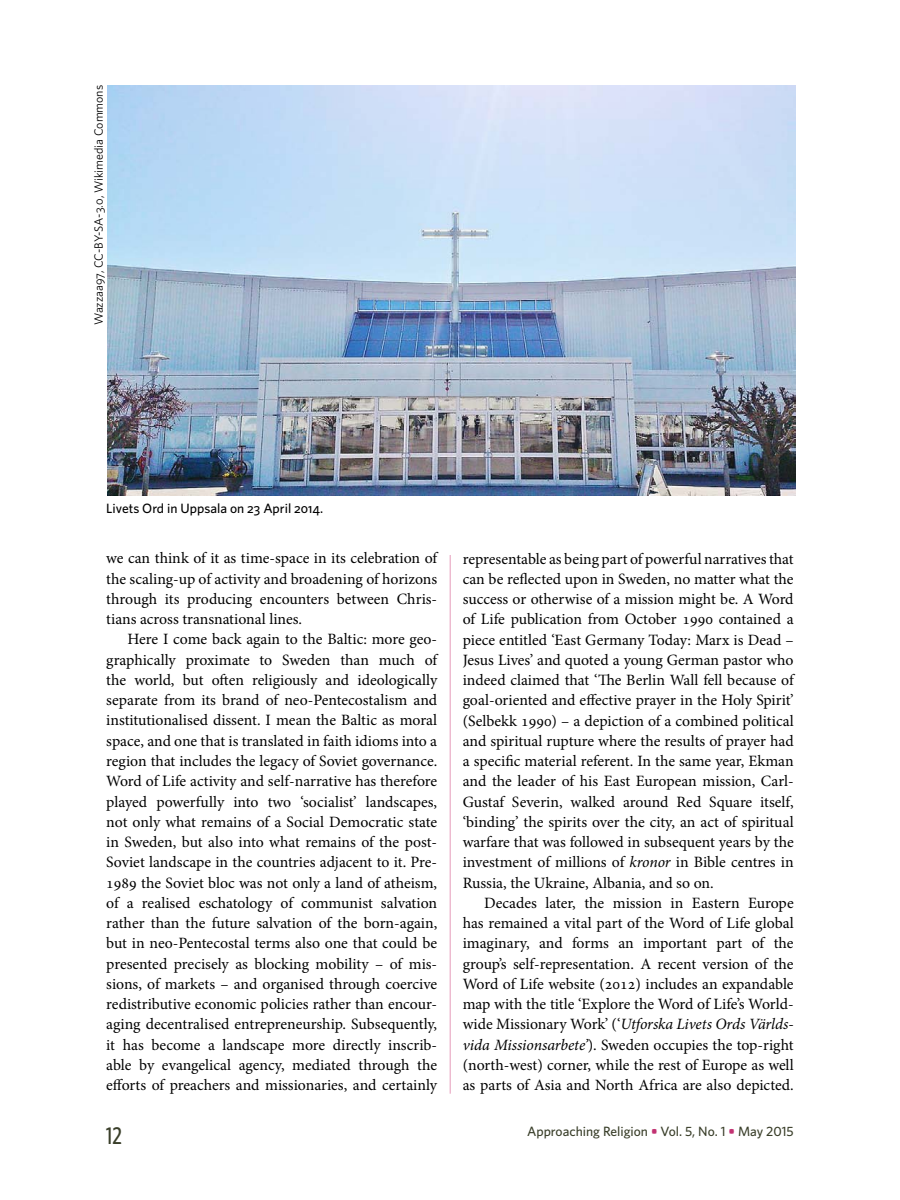
<style>
.page{position:relative;width:900px;height:1200px;background:#fff}
.page>*{position:absolute;margin:0;border:0;box-sizing:border-box;transform-origin:0 0}
.t1{font:500 24px "Whitney Condensed";color:#393e29}
.t2{font:15.75px/20.2px "Minion Pro";letter-spacing:-.01em;color:#000;text-align:justify}
.t3{font:500 13.5px "Whitney";color:#393e29}
.t4{font:500 13.5px "Whitney";color:#000}
.t5{font:12px "Whitney";color:#000}
.s1{font-family:"Whitney Book SC"}
.s2{font-family:"Whitney Medium SC";font-weight:400}
.s3{font-style:italic}
.s4{font-weight:700;color:#c23272}
</style>
<div class="page">
<hr style="left:450px;top:555px;width:1px;height:539px;background:#e69cba">
<img style="left:107px;top:85px;width:688px;height:410px">
<p class="t5" style="left:91px;top:325px;width:242px;rotate:-90deg">Wazzaa<span class="s1">97</span>, CC-BY-SA-<span class="s1">3.0</span>, Wikimedia Commons</p>
<p class="t4" style="left:106px;top:500px;width:218px">Livets Ord in Uppsala on <span class="s2">23</span> April <span class="s2">2014</span>.</p>
<p class="t2" style="left:106px;top:548px;width:332px">we can think of it as time-space in its celebration of the scaling-up of activity and broadening of horizons through its producing encounters between Chris&shy;tians across transnational lines.</p>
<p class="t2" style="left:106px;top:629px;width:332px;text-indent:21px">Here I come back again to the Baltic: more geo&shy;graphically proximate to Sweden than much of the world, but often religiously and ideologically separate from its brand of neo-Pentecostalism and institutionalised dissent. I mean the Baltic as moral space, and one that is translated in faith idioms into a region that includes the legacy of Soviet governance.<br>Word of Life activity and self-narrative has therefore played powerfully into two ‘socialist’ landscapes, not only what remains of a Social Democratic state in Sweden, but also into what remains of the post-Soviet landscape in the countries adjacent to it. Pre-1989 the Soviet bloc was not only a land of atheism, of a realised eschatology of communist salvation rather than the future salvation of the born-again, but in neo-Pentecostal terms also one that could be presented precisely as blocking mobility – of mis&shy;sions, of markets – and organised through coercive redistributive economic policies rather than encour&shy;aging decentralised entrepreneurship. Subsequently, it has become a landscape more directly inscrib&shy;able by evangelical agency, mediated through the efforts of preachers and missionaries, and certainly</p>
<p class="t2" style="left:463px;top:548px;width:333px">representable as being part of powerful narratives that can be reflected upon in Sweden, no matter what the success or otherwise of a mission might be. A Word of Life publication from October 1990 contained a piece entitled ‘East Germany Today: Marx is Dead – Jesus Lives’ and quoted a young German pastor who indeed claimed that ‘The Berlin Wall fell because of goal-oriented and effective prayer in the Holy Spirit’ (Selbekk 1990) – a depiction of a combined political and spiritual rupture where the results of prayer had a specific material referent. In the same year, Ekman and the leader of his East European mission, Carl-Gustaf Severin, walked around Red Square itself, ‘binding’ the spirits over the city, an act of spiritual warfare that was followed in subsequent years by the investment of millions of <span class="s3">kronor</span> in Bible centres in Russia, the Ukraine, Albania, and so on.</p>
<p class="t2" style="left:463px;top:893px;width:332px;text-indent:21px">Decades later, the mission in Eastern Europe has remained a vital part of the Word of Life global imaginary, and forms an important part of the group’s self-representation. A recent version of the Word of Life website (2012) includes an expandable map with the title ‘Explore the Word of Life’s World&shy;wide Missionary Work’ (‘<span class="s3">Utforska Livets Ords Världs&shy;vida Missionsarbete’</span>). Sweden occupies the top-right (north-west) corner, while the rest of Europe as well as parts of Asia and North Africa are also depicted.</p>
<h1 class="t1" style="left:106px;top:1121px;width:17px">12</h1>
<p class="t3" style="left:527px;top:1122px;width:268px">Approaching Religion <span class="s4">•</span> Vol. 5, No. 1 <span class="s4">•</span> May 2015</p>
</div>
